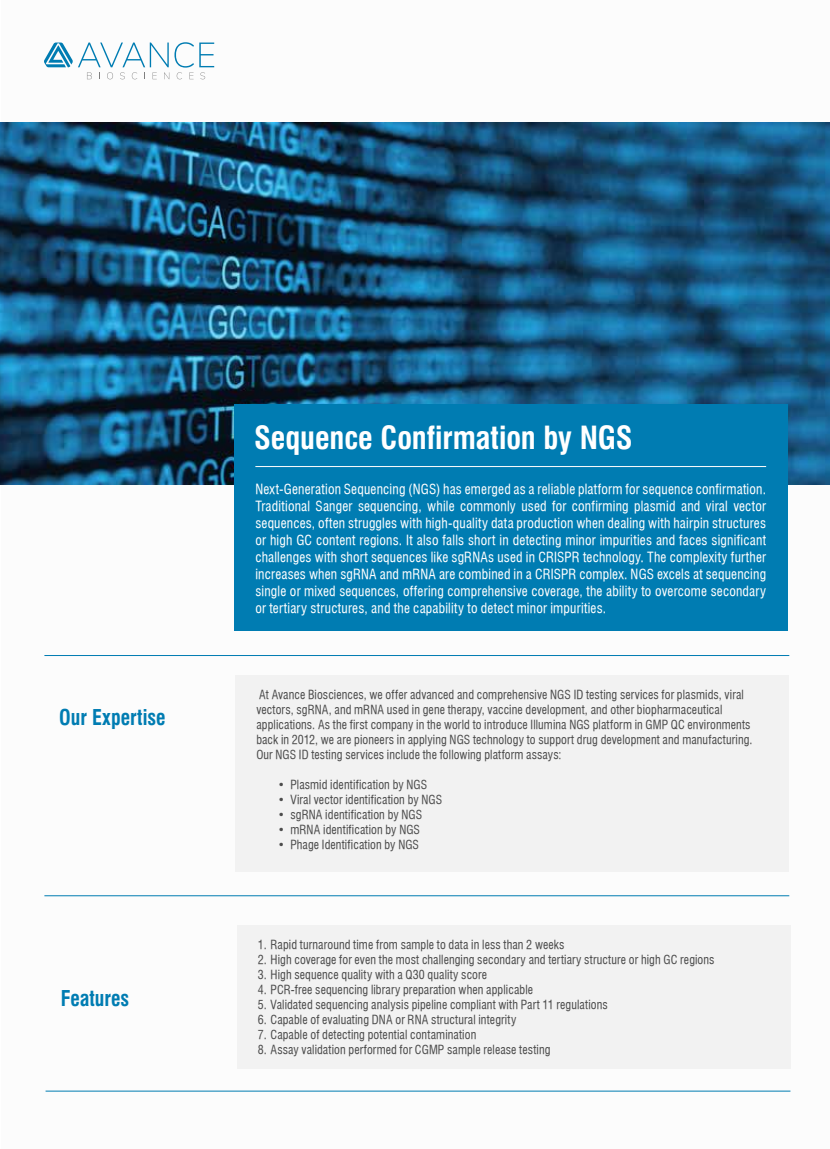
<style>
.page{position:relative;width:830px;height:1149px;background:#fff}
.page>*{position:absolute;margin:0;border:0;box-sizing:border-box;transform-origin:0 0}
.t1{font:700 condensed 31.05px "Swiss 721 BT";letter-spacing:-.005em;color:#fff}
.t2{font:700 condensed 21.15px "Swiss 721 BT";color:#007cb2;scale:.93 1}
.t3{font:13.5px/17px "Swiss 721 Condensed BT";letter-spacing:.015em;color:#fff;text-align:justify}
.t4{font:12.15px/15px "Swiss 721 Condensed BT";letter-spacing:.01em;color:#4c4c4c}
</style>
<div class="page">
<svg style="left:44px;top:42px;width:170px;height:37px"></svg>
<img style="left:0;top:122px;width:829px;height:362px">
<div style="left:234px;top:404px;width:553px;height:226px;background:#007cb2"></div>
<hr style="left:255px;top:466px;width:510px;height:1px;background:#fff">
<hr style="left:46px;top:1090px;width:744px;height:1px;background:#007cb2">
<div style="left:237px;top:925px;width:553px;height:143px;background:#f2f2f2"></div>
<hr style="left:44px;top:895px;width:744px;height:1px;background:#007cb2">
<hr style="left:44px;top:655px;width:744px;height:1px;background:#007cb2">
<div style="left:235px;top:675px;width:553px;height:196px;background:#f2f2f2"></div>
<h2 class="t2" style="left:59px;top:704px;width:116px">Our Expertise</h2>
<h2 class="t2" style="left:61px;top:985px;width:75px">Features</h2>
<h1 class="t1" style="left:254px;top:419px;width:380px">Sequence Confirmation by NGS</h1>
<p class="t3" style="left:255px;top:481px;width:512px">Next-Generation Sequencing (NGS) has emerged as a reliable platform for sequence confirmation.<br>Traditional Sanger sequencing, while commonly used for confirming plasmid and viral vector sequences, often struggles with high-quality data production when dealing with hairpin structures or high GC content regions. It also falls short in detecting minor impurities and faces significant challenges with short sequences like sgRNAs used in CRISPR technology. The complexity further increases when sgRNA and mRNA are combined in a CRISPR complex. NGS excels at sequencing single or mixed sequences, offering comprehensive coverage, the ability to overcome secondary or tertiary structures, and the capability to detect minor impurities.</p>
<p class="t4" style="left:256px;top:687px;width:497px">At Avance Biosciences, we offer advanced and comprehensive NGS ID testing services for plasmids, viral vectors, sgRNA, and mRNA used in gene therapy, vaccine development, and other biopharmaceutical applications. As the first company in the world to introduce Illumina NGS platform in GMP QC environments back in 2012, we are pioneers in applying NGS technology to support drug development and manufacturing.<br>Our NGS ID testing services include the following platform assays:</p>
<p class="t4" style="left:277px;top:777px;width:151px">• Plasmid identification by NGS</p>
<p class="t4" style="left:277px;top:792px;width:166px">• Viral vector identification by NGS</p>
<p class="t4" style="left:277px;top:807px;width:146px">• sgRNA identification by NGS</p>
<p class="t4" style="left:277px;top:822px;width:144px">• mRNA identification by NGS</p>
<p class="t4" style="left:277px;top:837px;width:143px">• Phage Identification by NGS</p>
<p class="t4" style="left:258px;top:936px;width:308px">1. Rapid turnaround time from sample to data in less than 2 weeks</p>
<p class="t4" style="left:258px;top:951px;width:458px">2. High coverage for even the most challenging secondary and tertiary structure or high GC regions</p>
<p class="t4" style="left:258px;top:966px;width:231px">3. High sequence quality with a Q30 quality score</p>
<p class="t4" style="left:258px;top:981px;width:277px">4. PCR-free sequencing library preparation when applicable</p>
<p class="t4" style="left:258px;top:996px;width:351px">5. Validated sequencing analysis pipeline compliant with Part 11 regulations</p>
<p class="t4" style="left:258px;top:1011px;width:260px">6. Capable of evaluating DNA or RNA structural integrity</p>
<p class="t4" style="left:258px;top:1026px;width:220px">7. Capable of detecting potential contamination</p>
<p class="t4" style="left:258px;top:1041px;width:294px">8. Assay validation performed for CGMP sample release testing</p>
</div>
